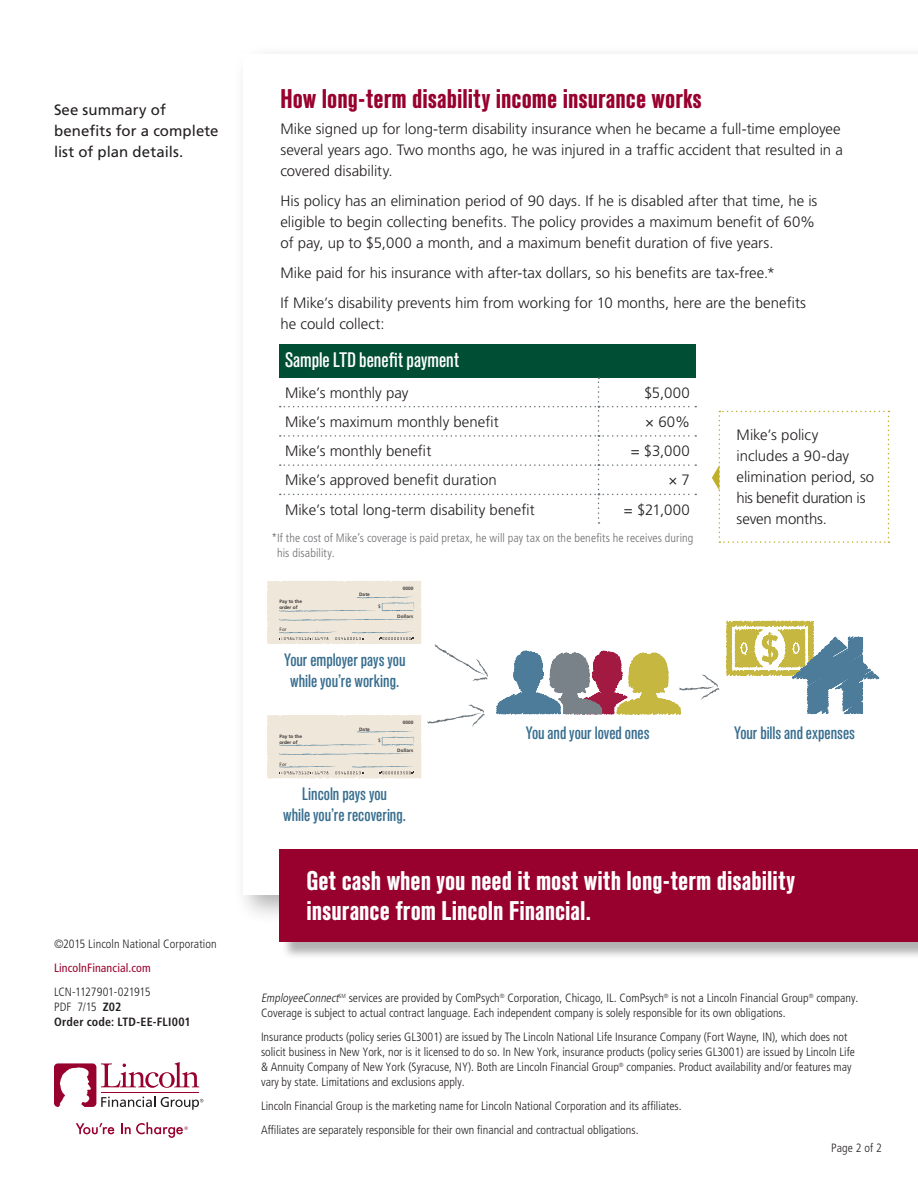
<style>
.page{position:relative;width:918px;height:1188px;background:#fff}
.page>*{position:absolute;margin:0;border:0;box-sizing:border-box;transform-origin:0 0}
.CTA_head_Standard_Co{font:700 condensed 27px/30px "Standard CT";color:#fff}
.FLI_Subhead_1_Standa{font:700 condensed 27px "Standard CT";color:#98012d}
.B_body_main{font:500 condensed 21px "Standard CT";color:#fff}
.B_body_main-2{font:500 condensed 18px/21px "Standard CT";color:#386e8f;text-align:center}
.Body_Main{font:300 15px/21px "Frutiger LT Std";color:#231f20}
.B_body_main-3{font:300 15px/21px "Frutiger LT Std";color:#231f20}
.BULLET_1{font:15px/21px "Frutiger LT Std";letter-spacing:.005em;color:#231f20}
._1__Disclosure__8_10{font:300 condensed 12px/15px "Frutiger LT Std";color:#231f20}
.B_disclosure_1{font:300 condensed 12px/15px "Frutiger LT Std";letter-spacing:.01em;color:#6c6d70}
.Codes_Frutiger_Lt_Co{font:700 condensed 12px/15px "Frutiger LT Std";letter-spacing:.015em;color:#231f20}
.Codes_Frutiger_Lt_Co-2{font:300 condensed 12px "Frutiger LT Std";letter-spacing:.01em;color:#231f20}
.Codes_Frutiger_Lt_Co-3{font:condensed 12px "Frutiger LT Std";letter-spacing:.01em;color:#98012d}
.Page_Numbers_Frutige{font:300 condensed 12px "Frutiger LT Std";letter-spacing:.01em;color:#231f20}
.t1{font:700 4.8px/6px "Frutiger LT Std";color:#231f20}
.t2{font:4.8px "Frutiger LT Std";letter-spacing:.01em;color:#231f20}
.s1{font-weight:300}
.s2{font-style:italic}
</style>
<div class="page">
<svg style="left:76px;top:1123px;width:38px;height:11px"></svg>
<svg style="left:54px;top:1062px;width:149px;height:48px"></svg>
<svg style="left:121px;top:1122px;width:67px;height:16px"></svg>
<div style="left:281px;top:852px;width:637px;height:109px;background:#231f20;opacity:.35"></div>
<div style="left:279px;top:850px;width:639px;height:92px;background:#98012d"></div>
<svg style="left:712px;top:411px;width:177px;height:132px"></svg>
<div style="left:279px;top:344px;width:417px;height:33px;background:#004e34"></div>
<svg style="left:280px;top:377px;width:416px;height:147px"></svg>
<svg style="left:267px;top:580px;width:613px;height:199px"></svg>
<p class="BULLET_1" style="left:54px;top:99px;width:166px">See summary of benefits for a complete list of plan details.</p>
<p class="FLI_Subhead_1_Standa" style="left:280px;top:84px;width:423px">How long-term disability income insurance works</p>
<p class="Body_Main" style="left:280px;top:118px;width:564px">Mike signed up for long-term disability insurance when he became a full-time employee several years ago. Two months ago, he was injured in a traffic accident that resulted in a covered disability.</p>
<p class="Body_Main" style="left:280px;top:190px;width:538px">His policy has an elimination period of 90 days. If he is disabled after that time, he is eligible to begin collecting benefits. The policy provides a maximum benefit of 60% of pay, up to $5,000 a month, and a maximum benefit duration of five years.</p>
<p class="Body_Main" style="left:280px;top:262px;width:496px">Mike paid for his insurance with after-tax dollars, so his benefits are tax-free.*</p>
<p class="Body_Main" style="left:280px;top:292px;width:527px">If Mike’s disability prevents him from working for 10 months, here are the benefits he could collect:</p>
<p class="B_body_main" style="left:285px;top:347px;width:176px">Sample LTD benefit payment</p>
<p class="B_body_main-3" style="left:285px;top:382px;width:125px">Mike’s monthly pay</p>
<p class="B_body_main-3" style="left:644px;top:382px;width:47px">$5,000</p>
<p class="B_body_main-3" style="left:285px;top:411px;width:215px">Mike’s maximum monthly benefit</p>
<p class="B_body_main-3" style="left:645px;top:411px;width:46px">× 60%</p>
<p class="B_body_main-3" style="left:285px;top:441px;width:148px">Mike’s monthly benefit</p>
<p class="B_body_main-3" style="left:631px;top:441px;width:61px">= $3,000</p>
<p class="B_body_main-3" style="left:285px;top:470px;width:213px">Mike’s approved benefit duration</p>
<p class="B_body_main-3" style="left:668px;top:470px;width:23px">× 7</p>
<p class="B_body_main-3" style="left:285px;top:499px;width:251px">Mike’s total long-term disability benefit</p>
<p class="B_body_main-3" style="left:624px;top:499px;width:68px">= $21,000</p>
<p class="B_disclosure_1" style="left:277px;top:530px;width:418px;text-indent:-6px">*If the cost of Mike’s coverage is paid pretax, he will pay tax on the benefits he receives during his disability.</p>
<p class="t1" style="left:279px;top:599px;width:24px">Pay to the order of</p>
<p class="t2" style="left:280px;top:627px;width:9px">For</p>
<p class="t1" style="left:359px;top:592px;width:12px">Date</p>
<p class="t2" style="left:378px;top:603px;width:4px">$</p>
<p class="t1" style="left:403px;top:585px;width:12px">0000</p>
<p class="t1" style="left:397px;top:613px;width:17px">Dollars</p>
<p class="B_body_main-2" style="left:284px;top:649px;width:123px">Your employer pays you while you’re working.</p>
<p class="B_body_main-3" style="left:737px;top:425px;width:139px">Mike’s policy<br>includes a 90-day elimination period, so his benefit duration is seven months.</p>
<p class="t1" style="left:279px;top:733px;width:24px">Pay to the order of</p>
<p class="t2" style="left:280px;top:761px;width:9px">For</p>
<p class="t1" style="left:359px;top:726px;width:12px">Date</p>
<p class="t2" style="left:378px;top:738px;width:4px">$</p>
<p class="t1" style="left:403px;top:720px;width:12px">0000</p>
<p class="t1" style="left:397px;top:748px;width:17px">Dollars</p>
<p class="B_body_main-2" style="left:283px;top:784px;width:125px">Lincoln pays you<br>while you’re recovering.</p>
<p class="B_body_main-2" style="left:526px;top:722px;width:125px">You and your loved ones</p>
<p class="B_body_main-2" style="left:734px;top:723px;width:123px">Your bills and expenses</p>
<p class="CTA_head_Standard_Co" style="left:306px;top:867px;width:490px">Get cash when you need it most with long-term disability insurance from Lincoln Financial.</p>
<p class="Codes_Frutiger_Lt_Co-2" style="left:54px;top:937px;width:164px">©2015 Lincoln National Corporation</p>
<p class="Codes_Frutiger_Lt_Co-3" style="left:54px;top:961px;width:98px">LincolnFinancial.com</p>
<p class="Codes_Frutiger_Lt_Co" style="left:54px;top:984px;width:138px"><span class="s1">LCN-1127901-021915<br>PDF 7/15</span> Z02<br>Order code: LTD-EE-FLI001</p>
<p class="_1__Disclosure__8_10" style="left:261px;top:991px;width:599px"><span class="s2">EmployeeConnect</span><sup>SM</sup> services are provided by ComPsych<sup>®</sup> Corporation, Chicago, IL. ComPsych<sup>®</sup> is not a Lincoln Financial Group<sup>®</sup> company.<br>Coverage is subject to actual contract language. Each independent company is solely responsible for its own obligations.</p>
<p class="_1__Disclosure__8_10" style="left:261px;top:1030px;width:595px">Insurance products (policy series GL3001) are issued by The Lincoln National Life Insurance Company (Fort Wayne, IN), which does not solicit business in New York, nor is it licensed to do so. In New York, insurance products (policy series GL3001) are issued by Lincoln Life &amp; Annuity Company of New York (Syracuse, NY). Both are Lincoln Financial Group<sup>®</sup> companies. Product availability and/or features may vary by state. Limitations and exclusions apply.</p>
<p class="_1__Disclosure__8_10" style="left:261px;top:1099px;width:422px">Lincoln Financial Group is the marketing name for Lincoln National Corporation and its affiliates.</p>
<p class="_1__Disclosure__8_10" style="left:261px;top:1123px;width:379px">Affiliates are separately responsible for their own financial and contractual obligations.</p>
<p class="Page_Numbers_Frutige" style="left:831px;top:1141px;width:52px">Page 2 of 2</p>
</div>
